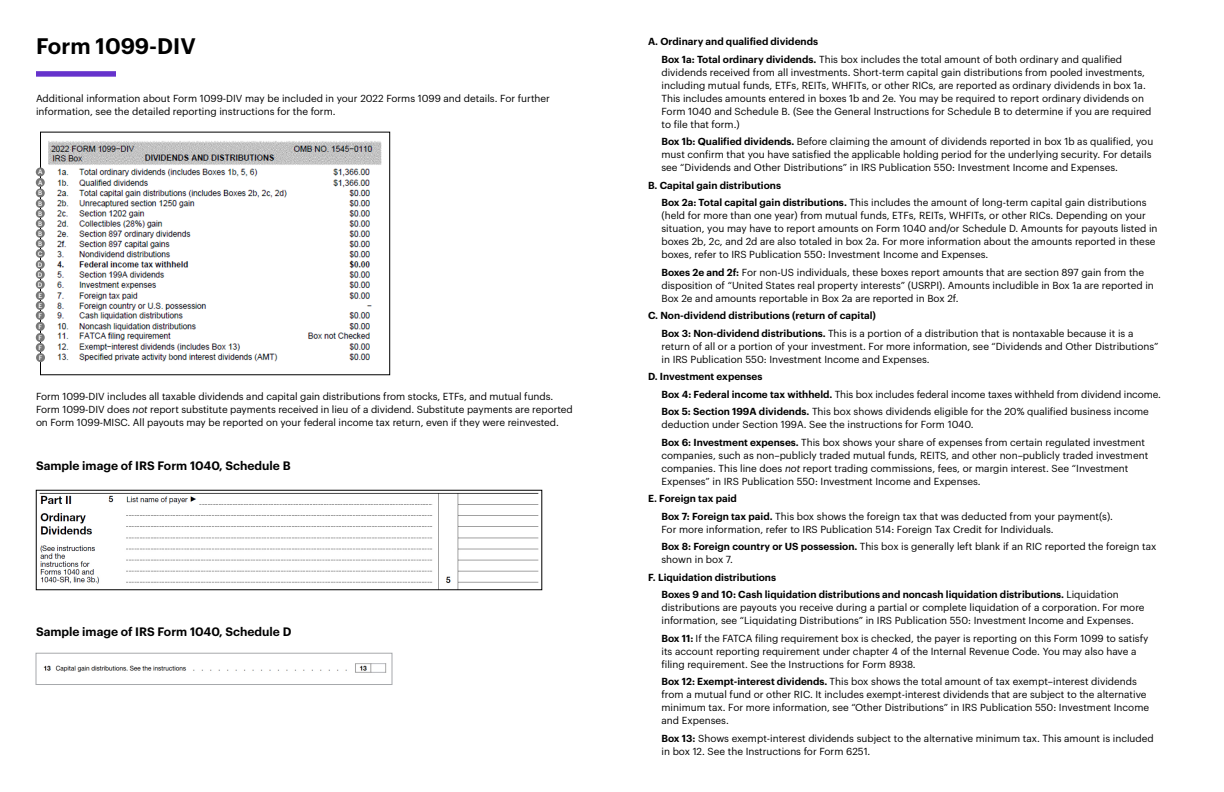
<style>
.page{position:relative;width:1224px;height:792px;background:#fff}
.page>*{position:absolute;margin:0;border:0;box-sizing:border-box;transform-origin:0 0}
.t1{font:600 22px "Graphik ETRADE";color:#000}
.t2{font:600 12px "Graphik ETRADE";color:#000}
.t3{font:10px/13px "Graphik ETRADE";color:#000}
.t4{font:600 10px "Graphik ETRADE";color:#000}
.t5{font:500 6.4px/10.2px "Graphik ETRADE";color:#fff;text-align:justify}
.s1{font-style:italic}
.s2{font-weight:600}
.s3{font-weight:400}
</style>
<div class="page">
<div style="left:36px;top:71px;width:80px;height:6px;background:#63c"></div>
<img style="left:43px;top:141px;width:339px;height:221px">
<div style="left:40px;top:132px;width:350px;height:243px;border:1px solid #000"></div>
<div style="left:36px;top:167px;width:9px;height:9px;background:#767676;border-radius:50%"></div>
<div style="left:36px;top:178px;width:9px;height:9px;background:#767676;border-radius:50%"></div>
<div style="left:36px;top:189px;width:9px;height:8px;background:#767676;border-radius:50%"></div>
<div style="left:36px;top:199px;width:9px;height:9px;background:#767676;border-radius:50%"></div>
<div style="left:36px;top:209px;width:9px;height:9px;background:#767676;border-radius:50%"></div>
<div style="left:36px;top:219px;width:9px;height:9px;background:#767676;border-radius:50%"></div>
<div style="left:36px;top:229px;width:9px;height:9px;background:#767676;border-radius:50%"></div>
<div style="left:36px;top:239px;width:9px;height:9px;background:#767676;border-radius:50%"></div>
<div style="left:36px;top:249px;width:9px;height:9px;background:#767676;border-radius:50%"></div>
<div style="left:36px;top:260px;width:9px;height:9px;background:#767676;border-radius:50%"></div>
<div style="left:36px;top:270px;width:9px;height:9px;background:#767676;border-radius:50%"></div>
<div style="left:36px;top:280px;width:9px;height:9px;background:#767676;border-radius:50%"></div>
<div style="left:36px;top:291px;width:9px;height:9px;background:#767676;border-radius:50%"></div>
<div style="left:36px;top:301px;width:9px;height:9px;background:#767676;border-radius:50%"></div>
<div style="left:36px;top:311px;width:9px;height:9px;background:#767676;border-radius:50%"></div>
<div style="left:36px;top:322px;width:9px;height:9px;background:#767676;border-radius:50%"></div>
<div style="left:36px;top:333px;width:9px;height:9px;background:#767676;border-radius:50%"></div>
<div style="left:36px;top:343px;width:9px;height:9px;background:#767676;border-radius:50%"></div>
<div style="left:36px;top:353px;width:9px;height:9px;background:#767676;border-radius:50%"></div>
<img style="left:39px;top:492px;width:500px;height:96px">
<img style="left:43px;top:663px;width:344px;height:10px">
<div style="left:36px;top:653px;width:356px;height:32px;border:1px solid #a7a9ac"></div>
<h2 class="t1" style="left:36px;top:29px;width:161px">Form 1099-DIV</h2>
<p class="t3" style="left:36px;top:91px;width:515px">Additional information about Form 1099-DIV may be included in your 2022 Forms 1099 and details. For further information, see the detailed reporting instructions for the form.</p>
<p class="t5" style="left:38px;top:166px;width:6px">A A B B B B B B C</p>
<p class="t5" style="left:38px;top:259px;width:6px">D D D</p>
<p class="t5" style="left:38px;top:290px;width:5px;line-height:9.9px">E E F</p>
<p class="t5" style="left:38px;top:320px;width:5px;line-height:11.1px">F<br>F</p>
<p class="t5" style="left:38px;top:342px;width:5px">F<br>F</p>
<p class="t3" style="left:36px;top:389px;width:538px">Form 1099-DIV includes all taxable dividends and capital gain distributions from stocks, ETFs, and mutual funds.<br>Form 1099-DIV does <span class="s1">not</span> report substitute payments received in lieu of a dividend. Substitute payments are reported on Form 1099-MISC. All payouts may be reported on your federal income tax return, even if they were reinvested.</p>
<h3 class="t2" style="left:36px;top:457px;width:256px">Sample image of IRS Form 1040, Schedule B</h3>
<h3 class="t2" style="left:36px;top:623px;width:257px">Sample image of IRS Form 1040, Schedule D</h3>
<h3 class="t4" style="left:648px;top:34px;width:172px">A. Ordinary and qualified dividends</h3>
<h4 class="t3" style="left:662px;top:52px;width:462px"><span class="s2">Box 1a: Total ordinary dividends.</span> This box includes the total amount of both ordinary and qualified</h4>
<p class="t3" style="left:662px;top:65px;width:492px">dividends received from all investments. Short-term capital gain distributions from pooled investments, including mutual funds, ETFs, REITs, WHFITs, or other RICs, are reported as ordinary dividends in box 1a.<br>This includes amounts entered in boxes 1b and 2e. You may be required to report ordinary dividends on Form 1040 and Schedule B. (See the General Instructions for Schedule B to determine if you are required to file that form.)</p>
<h4 class="t3" style="left:662px;top:134px;width:493px"><span class="s2">Box 1b: Qualified dividends.</span> Before claiming the amount of dividends reported in box 1b as qualified, you</h4>
<p class="t3" style="left:662px;top:147px;width:491px">must confirm that you have satisfied the applicable holding period for the underlying security. For details see “Dividends and Other Distributions” in IRS Publication 550: Investment Income and Expenses.</p>
<h3 class="t4" style="left:648px;top:178px;width:135px">B. Capital gain distributions</h3>
<h4 class="t3" style="left:662px;top:195px;width:487px"><span class="s2">Box 2a: Total capital gain distributions.</span> This includes the amount of long-term capital gain distributions</h4>
<p class="t3" style="left:662px;top:208px;width:498px">(held for more than one year) from mutual funds, ETFs, REITs, WHFITs, or other RICs. Depending on your situation, you may have to report amounts on Form 1040 and/or Schedule D. Amounts for payouts listed in boxes 2b, 2c, and 2d are also totaled in box 2a. For more information about the amounts reported in these boxes, refer to IRS Publication 550: Investment Income and Expenses.</p>
<h4 class="t3" style="left:662px;top:265px;width:484px"><span class="s2">Boxes 2e and 2f:</span> For non-US individuals, these boxes report amounts that are section 897 gain from the</h4>
<p class="t3" style="left:662px;top:278px;width:494px">disposition of “United States real property interests” (USRPI). Amounts includible in Box 1a are reported in<br>Box 2e and amounts reportable in Box 2a are reported in Box 2f.</p>
<h3 class="t4" style="left:648px;top:308px;width:230px">C. Non-dividend distributions (return of capital)</h3>
<h4 class="t3" style="left:662px;top:326px;width:473px"><span class="s2">Box 3: Non-dividend distributions.</span> This is a portion of a distribution that is nontaxable because it is a</h4>
<p class="t3" style="left:662px;top:339px;width:499px">return of all or a portion of your investment. For more information, see “Dividends and Other Distributions” in IRS Publication 550: Investment Income and Expenses.</p>
<h3 class="t4" style="left:648px;top:369px;width:116px">D. Investment expenses</h3>
<h4 class="t3" style="left:662px;top:387px;width:501px"><span class="s2">Box 4: Federal income tax withheld.</span> This box includes federal income taxes withheld from dividend income.</h4>
<h4 class="t3" style="left:662px;top:404px;width:489px"><span class="s2">Box 5: Section 199A dividends.</span> This box shows dividends eligible for the 20% qualified business income</h4>
<p class="t3" style="left:662px;top:417px;width:313px">deduction under Section 199A. See the instructions for Form 1040.</p>
<h4 class="t3" style="left:662px;top:435px;width:485px"><span class="s2">Box 6: Investment expenses.</span> This box shows your share of expenses from certain regulated investment</h4>
<p class="t3" style="left:662px;top:448px;width:488px">companies, such as non–publicly traded mutual funds, REITS, and other non–publicly traded investment companies. This line does <span class="s1">not</span> report trading commissions, fees, or margin interest. See “Investment<br>Expenses” in IRS Publication 550: Investment Income and Expenses.</p>
<h3 class="t4" style="left:648px;top:491px;width:90px">E. Foreign tax paid</h3>
<h4 class="t3" style="left:662px;top:509px;width:453px"><span class="s2">Box 7: Foreign tax paid.</span> This box shows the foreign tax that was deducted from your payment(s).</h4>
<p class="t3" style="left:662px;top:522px;width:394px">For more information, refer to IRS Publication 514: Foreign Tax Credit for Individuals.</p>
<h4 class="t3" style="left:662px;top:539px;width:496px"><span class="s2">Box 8: Foreign country or US possession.</span> This box is generally left blank if an RIC reported the foreign tax</h4>
<p class="t3" style="left:662px;top:552px;width:73px">shown in box 7.</p>
<h3 class="t4" style="left:648px;top:570px;width:130px">F. Liquidation distributions</h3>
<h4 class="t4" style="left:662px;top:587px;width:459px">Boxes 9 and 10: Cash liquidation distributions and noncash liquidation distributions. <span class="s3">Liquidation</span></h4>
<p class="t3" style="left:662px;top:600px;width:485px">distributions are payouts you receive during a partial or complete liquidation of a corporation. For more information, see “Liquidating Distributions” in IRS Publication 550: Investment Income and Expenses.</p>
<h4 class="t3" style="left:662px;top:631px;width:489px"><span class="s2">Box 11:</span> If the FATCA filing requirement box is checked, the payer is reporting on this Form 1099 to satisfy</h4>
<p class="t3" style="left:662px;top:644px;width:477px">its account reporting requirement under chapter 4 of the Internal Revenue Code. You may also have a filing requirement. See the Instructions for Form 8938.</p>
<h4 class="t3" style="left:662px;top:674px;width:477px"><span class="s2">Box 12: Exempt-interest dividends.</span> This box shows the total amount of tax exempt–interest dividends</h4>
<p class="t3" style="left:662px;top:687px;width:489px">from a mutual fund or other RIC. It includes exempt-interest dividends that are subject to the alternative minimum tax. For more information, see “Other Distributions” in IRS Publication 550: Investment Income and Expenses.</p>
<h4 class="t3" style="left:662px;top:731px;width:494px"><span class="s2">Box 13:</span> Shows exempt-interest dividends subject to the alternative minimum tax. This amount is included</h4>
<p class="t3" style="left:662px;top:744px;width:210px">in box 12. See the Instructions for Form 6251.</p>
</div>
